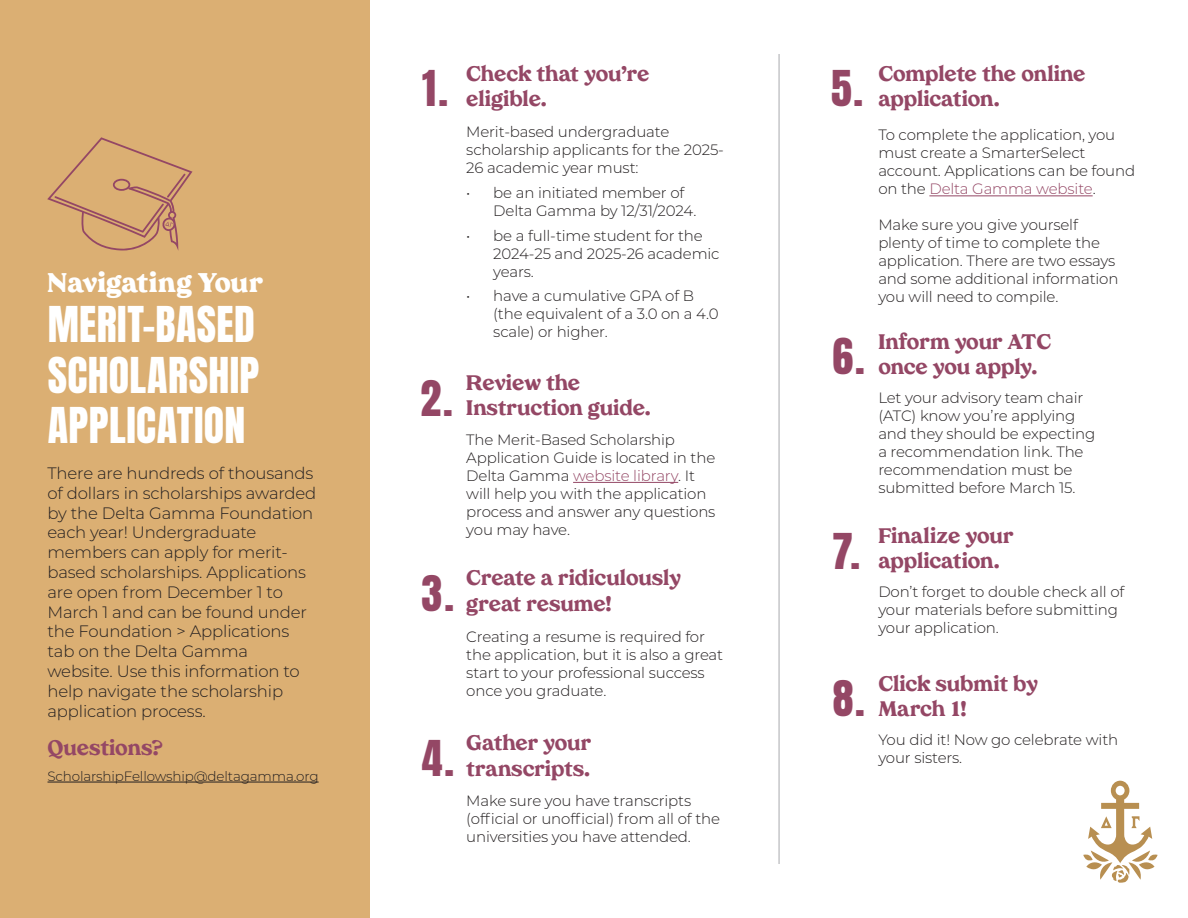
<style>
.page{position:relative;width:1188px;height:918px;background:#fff}
.page>*{position:absolute;margin:0;border:0;box-sizing:border-box;transform-origin:0 0}
.Cvr-Main_Headline{font:42px/50.4px "Anton";letter-spacing:.01em;color:#fff}
.Cvr-Main_Headline-2{font:42px "Anton";color:#944765}
.Cvr-Main_Headline-3{font:900 27px "Tropiline";color:#fff}
.Cvr-Main_Headline-4{font:800 21px/25.2px "Tropiline";letter-spacing:-.005em;color:#944765}
.t1{font:300 16.5px/19.8px "Montserrat";letter-spacing:-.01em;color:#231f20}
.t2{font:300 15px/18px "Montserrat";letter-spacing:-.01em;color:#231f20}
.t3{font:300 13.5px "Montserrat";letter-spacing:-.01em;color:#231f20}
.s1{color:#944765}
</style>
<div class="page">
<div style="left:0;top:0;width:369px;height:918px;background:#dbaf73"></div>
<hr style="left:929px;top:195px;width:164px;height:1px;background:#944765">
<hr style="left:573px;top:482px;width:105px;height:1px;background:#944765">
<hr style="left:779px;top:54px;width:1px;height:810px;background:#a8a9ad">
<hr style="left:48px;top:782px;width:271px;height:1px;background:#231f20">
<svg style="left:47px;top:137px;width:146px;height:114px"></svg>
<svg style="left:1083px;top:781px;width:75px;height:102px"></svg>
<p class="Cvr-Main_Headline-3" style="left:48px;top:267px;width:217px">Navigating Your</p>
<p class="Cvr-Main_Headline" style="left:48px;top:302px;width:209px">MERIT-BASED</p>
<p class="Cvr-Main_Headline" style="left:48px;top:353px;width:213px">SCHOLARSHIP<br>APPLICATION</p>
<p class="t1" style="left:48px;top:463px;width:270px">There are hundreds of thousands of dollars in scholarships awarded by the Delta Gamma Foundation each year! Undergraduate members can apply for merit&shy;based scholarships. Applications are open from December 1 to<br>March 1 and can be found under the Foundation &gt; Applications tab on the Delta Gamma website. Use this information to help navigate the scholarship application process.</p>
<p class="Cvr-Main_Headline-4" style="left:48px;top:735px;width:117px">Questions?</p>
<p class="t3" style="left:48px;top:767px;width:273px">ScholarshipFellowship@deltagamma.org</p>
<p class="Cvr-Main_Headline-4" style="left:466px;top:61px;width:185px">Check that you’re eligible.</p>
<p class="Cvr-Main_Headline-4" style="left:878px;top:61px;width:209px">Complete the online application.</p>
<p class="Cvr-Main_Headline-2" style="left:422px;top:67px;width:28px">1.</p>
<p class="Cvr-Main_Headline-2" style="left:831px;top:67px;width:33px">5.</p>
<p class="t2" style="left:466px;top:122px;width:259px">Merit-based undergraduate scholarship applicants for the 2025-<br>26 academic year must:</p>
<p class="t2" style="left:493px;top:183px;width:205px;text-indent:-27px">• be an initiated member of<br>Delta Gamma by 12/31/2024.</p>
<p class="t2" style="left:493px;top:226px;width:228px;text-indent:-27px">• be a full-time student for the<br>2024-25 and 2025-26 academic years.</p>
<p class="t2" style="left:493px;top:287px;width:227px;text-indent:-27px">• have a cumulative GPA of B (the equivalent of a 3.0 on a 4.0 scale) or higher.</p>
<p class="Cvr-Main_Headline-2" style="left:420px;top:377px;width:34px">2.</p>
<p class="Cvr-Main_Headline-2" style="left:421px;top:572px;width:34px">3.</p>
<p class="Cvr-Main_Headline-4" style="left:466px;top:370px;width:116px">Review the</p>
<p class="Cvr-Main_Headline-4" style="left:466px;top:396px;width:186px">Instruction guide.</p>
<p class="t2" style="left:466px;top:430px;width:251px">The Merit-Based Scholarship<br>Application Guide is located in the<br>Delta Gamma <span class="s1">website library</span>. It will help you with the application process and answer any questions you may have.</p>
<p class="Cvr-Main_Headline-4" style="left:466px;top:566px;width:216px">Create a ridiculously great resume!</p>
<p class="t2" style="left:466px;top:627px;width:258px">Creating a resume is required for the application, but it is also a great start to your professional success once you graduate.</p>
<p class="Cvr-Main_Headline-2" style="left:422px;top:737px;width:34px">4.</p>
<p class="Cvr-Main_Headline-4" style="left:466px;top:731px;width:126px">Gather your</p>
<p class="Cvr-Main_Headline-4" style="left:466px;top:756px;width:125px">transcripts.</p>
<p class="t2" style="left:466px;top:791px;width:255px">Make sure you have transcripts (official or unofficial) from all of the universities you have attended.</p>
<p class="Cvr-Main_Headline-2" style="left:833px;top:335px;width:34px">6.</p>
<p class="Cvr-Main_Headline-2" style="left:832px;top:530px;width:30px">7.</p>
<p class="t2" style="left:878px;top:126px;width:258px">To complete the application, you must create a SmarterSelect account. Applications can be found on the <span class="s1">Delta Gamma website</span>.</p>
<p class="t2" style="left:878px;top:216px;width:242px">Make sure you give yourself plenty of time to complete the application. There are two essays and some additional information you will need to compile.</p>
<p class="Cvr-Main_Headline-4" style="left:878px;top:329px;width:174px">Inform your ATC once you apply.</p>
<p class="t2" style="left:878px;top:389px;width:219px">Let your advisory team chair (ATC) know you’re applying and they should be expecting a recommendation link. The recommendation must be submitted before March 15.</p>
<p class="Cvr-Main_Headline-4" style="left:878px;top:523px;width:137px">Finalize your</p>
<p class="Cvr-Main_Headline-4" style="left:878px;top:549px;width:123px">application.</p>
<p class="t2" style="left:878px;top:583px;width:248px">Don’t forget to double check all of your materials before submitting your application.</p>
<p class="Cvr-Main_Headline-2" style="left:833px;top:677px;width:33px">8.</p>
<p class="Cvr-Main_Headline-4" style="left:878px;top:671px;width:161px">Click submit by<br>March 1!</p>
<p class="t2" style="left:878px;top:730px;width:241px">You did it! Now go celebrate with your sisters.</p>
</div>
